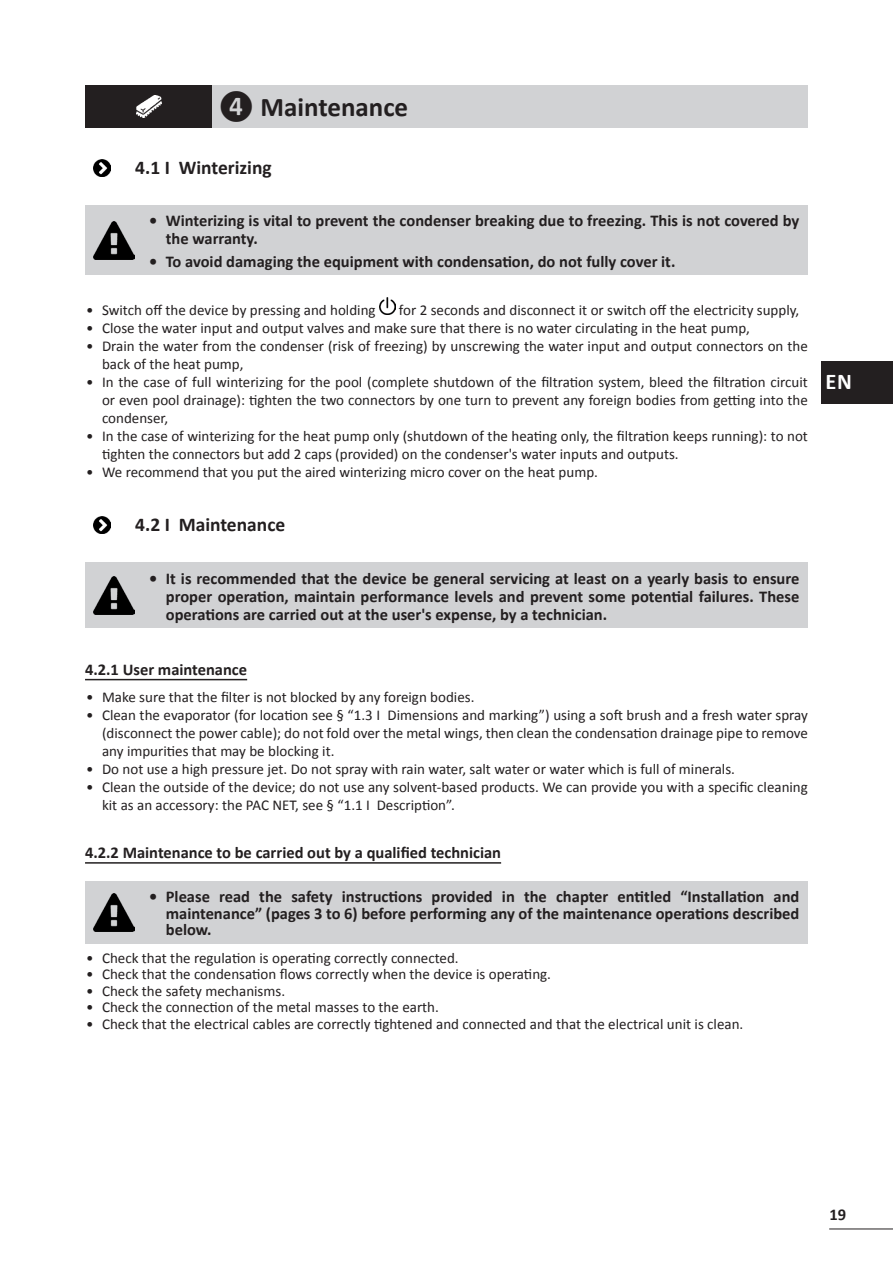
<style>
.page{position:relative;width:893px;height:1263px;background:#fff}
.page>*{position:absolute;margin:0;border:0;box-sizing:border-box;transform-origin:0 0}
.t1{font:700 27px "Calibri";color:#231f20}
.t2{font:700 22.5px "Calibri";color:#fff}
.t3{font:700 19.5px "Calibri";color:#231f20}
.t4{font:700 16.5px/18px "Calibri";color:#231f20;text-align:justify}
.t5{font:15px/18px "Calibri";color:#231f20}
</style>
<div class="page">
<hr style="left:829px;top:1228px;width:64px;height:1px;background:#231f20">
<hr style="left:85px;top:679px;width:162px;height:1px;background:#231f20">
<hr style="left:85px;top:862px;width:416px;height:2px;background:#231f20">
<div style="left:85px;top:85px;width:128px;height:43px;background:#231f20"></div>
<div style="left:213px;top:85px;width:595px;height:43px;background:#d1d2d4"></div>
<img style="left:136px;top:95px;width:26px;height:23px">
<img style="left:94px;top:159px;width:17px;height:17px">
<div style="left:85px;top:205px;width:55px;height:70px;background:#d1d2d4"></div>
<div style="left:140px;top:205px;width:668px;height:70px;background:#d1d2d4"></div>
<img style="left:94px;top:221px;width:41px;height:38px">
<img style="left:379px;top:297px;width:17px;height:18px">
<img style="left:94px;top:516px;width:17px;height:17px">
<div style="left:85px;top:563px;width:55px;height:65px;background:#d1d2d4"></div>
<div style="left:140px;top:563px;width:668px;height:65px;background:#d1d2d4"></div>
<img style="left:94px;top:576px;width:41px;height:38px">
<div style="left:85px;top:881px;width:55px;height:63px;background:#d1d2d4"></div>
<div style="left:140px;top:881px;width:668px;height:63px;background:#d1d2d4"></div>
<img style="left:94px;top:893px;width:41px;height:39px">
<div style="left:821px;top:361px;width:72px;height:42px;background:#231f20"></div>
<h1 class="t1" style="left:219px;top:90px;width:191px">❹ Maintenance</h1>
<h3 class="t3" style="left:135px;top:155px;width:138px">4.1 I Winterizing</h3>
<p class="t4" style="left:166px;top:212px;width:635px;text-indent:-17px">• Winterizing is vital to prevent the condenser breaking due to freezing. This is not covered by the warranty.</p>
<p class="t4" style="left:149px;top:252px;width:528px">• To avoid damaging the equipment with condensation, do not fully cover it.</p>
<p class="t5" style="left:86px;top:301px;width:291px">• Switch off the device by pressing and holding</p>
<p class="t5" style="left:399px;top:301px;width:402px">for 2 seconds and disconnect it or switch off the electricity supply,</p>
<p class="t5" style="left:86px;top:319px;width:665px">• Close the water input and output valves and make sure that there is no water circulating in the heat pump,</p>
<p class="t5" style="left:102px;top:337px;width:707px;text-indent:-16px">• Drain the water from the condenser (risk of freezing) by unscrewing the water input and output connectors on the back of the heat pump,</p>
<p class="t5" style="left:102px;top:373px;width:707px;text-align:justify;text-indent:-16px">• In the case of full winterizing for the pool (complete shutdown of the filtration system, bleed the filtration circuit or even pool drainage): tighten the two connectors by one turn to prevent any foreign bodies from getting into the condenser,</p>
<p class="t5" style="left:102px;top:427px;width:707px;text-indent:-16px">• In the case of winterizing for the heat pump only (shutdown of the heating only, the filtration keeps running): to not tighten the connectors but add 2 caps (provided) on the condenser's water inputs and outputs.</p>
<p class="t5" style="left:86px;top:463px;width:513px">• We recommend that you put the aired winterizing micro cover on the heat pump.</p>
<h3 class="t3" style="left:135px;top:512px;width:152px">4.2 I Maintenance</h3>
<p class="t4" style="left:166px;top:569px;width:635px;text-indent:-17px">• It is recommended that the device be general servicing at least on a yearly basis to ensure proper operation, maintain performance levels and prevent some potential failures. These operations are carried out at the user's expense, by a technician.</p>
<p class="t4" style="left:85px;top:661px;width:164px">4.2.1 User maintenance</p>
<p class="t5" style="left:86px;top:688px;width:390px">• Make sure that the filter is not blocked by any foreign bodies.</p>
<p class="t5" style="left:102px;top:706px;width:707px;text-align:justify;text-indent:-16px">• Clean the evaporator (for location see § “1.3 I Dimensions and marking”) using a soft brush and a fresh water spray (disconnect the power cable); do not fold over the metal wings, then clean the condensation drainage pipe to remove any impurities that may be blocking it.</p>
<p class="t5" style="left:86px;top:760px;width:650px">• Do not use a high pressure jet. Do not spray with rain water, salt water or water which is full of minerals.</p>
<p class="t5" style="left:102px;top:778px;width:707px;text-indent:-16px">• Clean the outside of the device; do not use any solvent-based products. We can provide you with a specific cleaning kit as an accessory: the PAC NET, see § “1.1 I Description”.</p>
<p class="t4" style="left:85px;top:844px;width:418px">4.2.2 Maintenance to be carried out by a qualified technician</p>
<p class="t4" style="left:166px;top:888px;width:635px;line-height:16.5px;text-indent:-17px">• Please read the safety instructions provided in the chapter entitled “Installation and maintenance” (pages 3 to 6) before performing any of the maintenance operations described below.</p>
<p class="t5" style="left:86px;top:949px;width:374px">• Check that the regulation is operating correctly connected.</p>
<p class="t5" style="left:86px;top:965px;width:466px">• Check that the condensation flows correctly when the device is operating.</p>
<p class="t5" style="left:86px;top:982px;width:201px">• Check the safety mechanisms.</p>
<p class="t5" style="left:86px;top:998px;width:354px">• Check the connection of the metal masses to the earth.</p>
<p class="t5" style="left:86px;top:1015px;width:659px">• Check that the electrical cables are correctly tightened and connected and that the electrical unit is clean.</p>
<h2 class="t2" style="left:825px;top:367px;width:28px">EN</h2>
<p class="t4" style="left:829px;top:1206px;width:18px">19</p>
</div>
